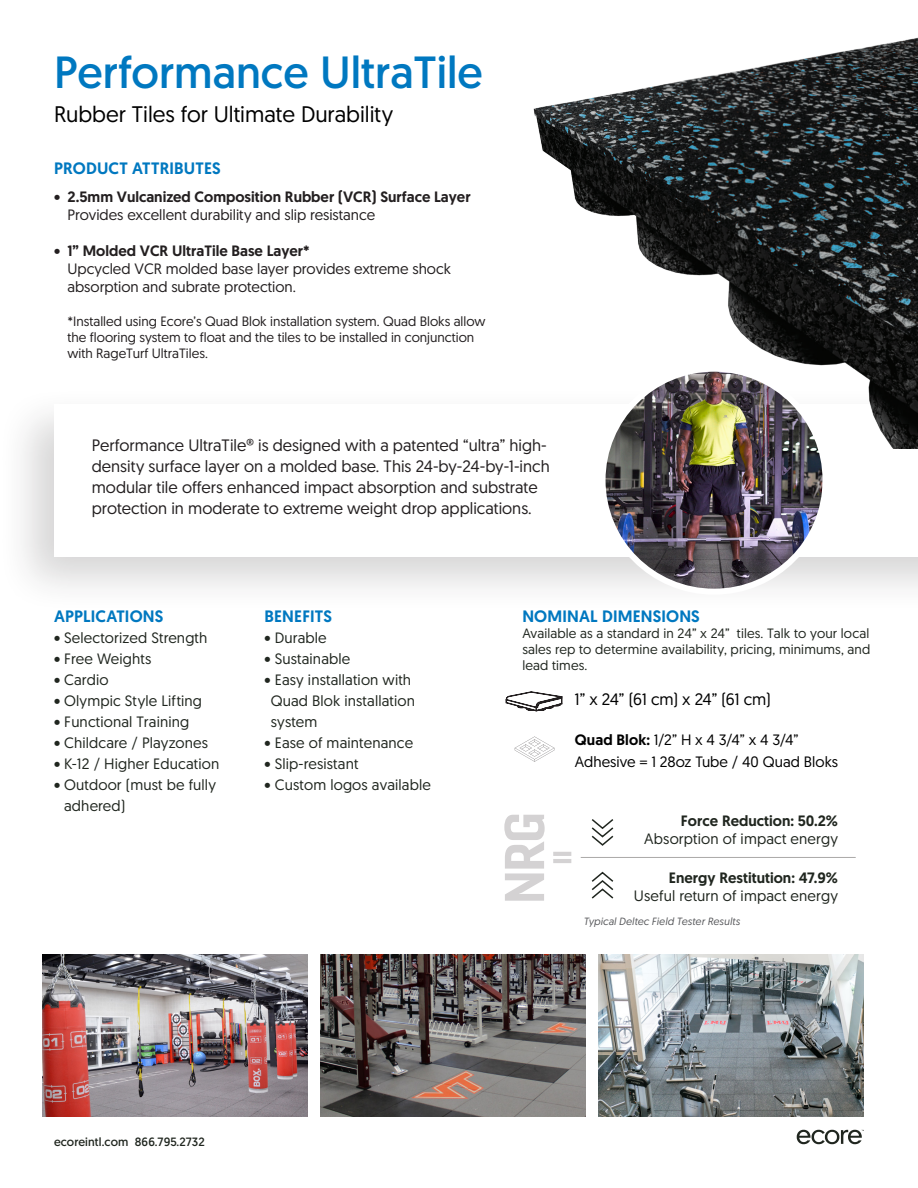
<style>
.page{position:relative;width:918px;height:1188px;background:#fff}
.page>*{position:absolute;margin:0;border:0;box-sizing:border-box;transform-origin:0 0}
.t1{font:45px "Geomanist";color:#0078c0}
.t2{font:22.5px "Geomanist";color:#000}
.t3{font:16.5px/21px "Geomanist";color:#231f20}
.t4{font:500 16.5px "Geomanist";letter-spacing:.01em;color:#0078c0}
.Body-inside-pg{font:16.5px "Geomanist";letter-spacing:-.02em;color:#000}
.t5{font:500 16.35px/19.6px "Proxima Nova";color:#231f20;text-align:center}
.t6{font:15px/21px "Geomanist";letter-spacing:.01em;color:#20261f}
.t7{font:15px/18px "Geomanist";color:#231f20}
.t8{font:500 15px "Geomanist";color:#231f20}
.Body-inside-pg-2{font:15px "Geomanist";letter-spacing:.005em;color:#000}
.t9{font:500 15px "Geomanist";color:#20261f}
.t10{font:13.5px/16.2px "Geomanist";color:#231f20}
.t11{font:13.5px/16.2px "Geomanist";letter-spacing:.01em;color:#20261f;text-align:justify}
.t12{font:12px "Geomanist";letter-spacing:.01em;color:#20261f}
.Table-Body{font:italic 10.5px "Geomanist";letter-spacing:.015em;color:#56575a}
.s1{font-weight:500}
</style>
<div class="page">
<div style="left:0;top:385px;width:918px;height:229px;background:#231f20;opacity:.19"></div>
<div style="left:54px;top:404px;width:864px;height:153px;background:#fff"></div>
<svg style="left:797px;top:1130px;width:67px;height:14px"></svg>
<img style="left:320px;top:955px;width:266px;height:162px">
<img style="left:599px;top:955px;width:265px;height:162px">
<img style="left:603px;top:448px;width:223px;height:144px">
<div style="left:600px;top:366px;width:229px;height:229px;border:6px solid #fff;border-radius:50%"></div>
<svg style="left:591px;top:819px;width:23px;height:27px"></svg>
<svg style="left:591px;top:871px;width:23px;height:28px"></svg>
<hr style="left:581px;top:857px;width:275px;height:1px;background:#aaa9a8">
<svg style="left:504px;top:815px;width:41px;height:86px"></svg>
<hr style="left:553px;top:852px;width:18px;height:4px;background:#d4d2d3">
<hr style="left:553px;top:859px;width:18px;height:4px;background:#d4d2d3">
<img style="left:42px;top:955px;width:265px;height:162px">
<svg style="left:506px;top:692px;width:56px;height:20px"></svg>
<svg style="left:515px;top:737px;width:39px;height:25px"></svg>
<img style="left:530px;top:37px;width:388px;height:411px">
<p class="t1" style="left:54px;top:43px;width:430px">Performance UltraTile</p>
<p class="t2" style="left:54px;top:100px;width:341px">Rubber Tiles for Ultimate Durability</p>
<p class="t4" style="left:54px;top:157px;width:168px">PRODUCT ATTRIBUTES</p>
<p class="t8" style="left:54px;top:187px;width:418px">• 2.5mm Vulcanized Composition Rubber (VCR) Surface Layer</p>
<p class="t7" style="left:68px;top:205px;width:309px">Provides excellent durability and slip resistance</p>
<p class="t8" style="left:54px;top:241px;width:257px">• 1” Molded VCR UltraTile Base Layer*</p>
<p class="t7" style="left:68px;top:259px;width:385px">Upcycled VCR molded base layer provides extreme shock absorption and subrate protection.</p>
<p class="t10" style="left:68px;top:313px;width:420px">*Installed using Ecore’s Quad Blok installation system. Quad Bloks allow the flooring system to float and the tiles to be installed in conjunction with RageTurf UltraTiles.</p>
<p class="t3" style="left:92px;top:434px;width:459px">Performance UltraTile® is designed with a patented “ultra” high&shy;density surface layer on a molded base. This 24-by-24-by-1-inch modular tile offers enhanced impact absorption and substrate protection in moderate to extreme weight drop applications.</p>
<p class="t4" style="left:54px;top:605px;width:111px">APPLICATIONS</p>
<p class="t6" style="left:54px;top:627px;width:155px">• Selectorized Strength</p>
<p class="t6" style="left:54px;top:648px;width:99px">• Free Weights</p>
<p class="t6" style="left:54px;top:669px;width:56px">• Cardio</p>
<p class="t6" style="left:54px;top:690px;width:150px">• Olympic Style Lifting</p>
<p class="t6" style="left:54px;top:711px;width:137px">• Functional Training</p>
<p class="t6" style="left:54px;top:732px;width:156px">• Childcare / Playzones</p>
<p class="t6" style="left:54px;top:753px;width:167px">• K-12 / Higher Education</p>
<p class="t6" style="left:64px;top:774px;width:153px;text-indent:-10px">• Outdoor (must be fully adhered)</p>
<p class="t4" style="left:265px;top:605px;width:69px">BENEFITS</p>
<p class="t6" style="left:265px;top:627px;width:64px">• Durable</p>
<p class="t6" style="left:265px;top:648px;width:87px">• Sustainable</p>
<p class="t6" style="left:271px;top:669px;width:146px;text-indent:-6px">• Easy installation with<br>Quad Blok installation system</p>
<p class="t6" style="left:265px;top:732px;width:150px">• Ease of maintenance</p>
<p class="t6" style="left:265px;top:753px;width:95px">• Slip-resistant</p>
<p class="t6" style="left:265px;top:774px;width:168px">• Custom logos available</p>
<p class="t4" style="left:522px;top:605px;width:179px">NOMINAL DIMENSIONS</p>
<p class="t11" style="left:522px;top:625px;width:350px">Available as a standard in 24” x 24” tiles. Talk to your local sales rep to determine availability, pricing, minimums, and lead times.</p>
<p class="t5" style="left:507px;top:634px;width:56px">Molded<br>Tile</p>
<p class="Body-inside-pg" style="left:574px;top:688px;width:198px">1” x 24” (61 cm) x 24” (61 cm)</p>
<p class="Body-inside-pg-2" style="left:575px;top:730px;width:225px"><span class="s1">Quad Blok:</span> 1/2” H x 4 3/4” x 4 3/4”</p>
<p class="Body-inside-pg-2" style="left:575px;top:752px;width:265px">Adhesive = 1 28oz Tube / 40 Quad Bloks</p>
<p class="t9" style="left:681px;top:810px;width:159px">Force Reduction: 50.2%</p>
<p class="t6" style="left:644px;top:827px;width:195px">Absorption of impact energy</p>
<p class="t9" style="left:669px;top:868px;width:171px">Energy Restitution: 47.9%</p>
<p class="t6" style="left:634px;top:884px;width:206px">Useful return of impact energy</p>
<p class="Table-Body" style="left:584px;top:915px;width:158px">Typical Deltec Field Tester Results</p>
<p class="t12" style="left:54px;top:1134px;width:152px">ecoreintl.com 866.795.2732</p>
</div>
